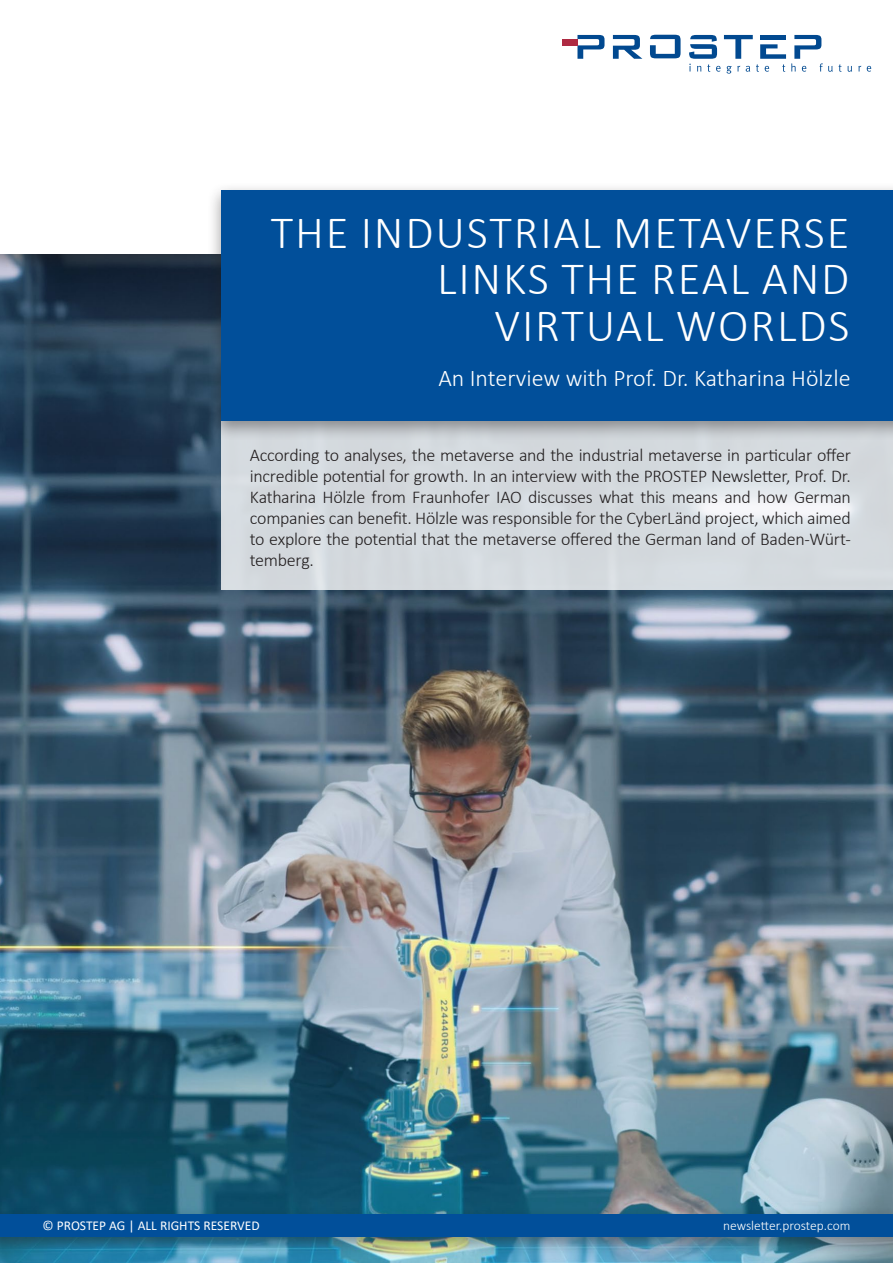
<style>
.page{position:relative;width:893px;height:1263px;background:#fff}
.page>*{position:absolute;margin:0;border:0;box-sizing:border-box;transform-origin:0 0}
.t1{font:300 46.5px/46.5px "Calibri";letter-spacing:.04em;color:#fff;text-align:right}
.t2{font:300 24px "Calibri";color:#fff}
.t3{font:300 18px/21px "Calibri";letter-spacing:-.02em;color:#231f20;text-align:justify}
.t4{font:13.5px "Calibri";color:#fff}
.t5{font:300 13.5px "Calibri";color:#fff}
</style>
<div class="page">
<img style="left:0;top:274px;width:893px;height:989px">
<svg style="left:650px;top:35px;width:31px;height:23px"></svg>
<svg style="left:577px;top:35px;width:27px;height:24px"></svg>
<svg style="left:613px;top:35px;width:29px;height:24px"></svg>
<div style="left:562px;top:39px;width:15px;height:6px;background:#ae2a42"></div>
<svg style="left:839px;top:64px;width:3px;height:8px"></svg>
<svg style="left:848px;top:66px;width:4px;height:6px"></svg>
<svg style="left:858px;top:66px;width:3px;height:6px"></svg>
<svg style="left:867px;top:66px;width:4px;height:6px"></svg>
<svg style="left:689px;top:35px;width:144px;height:39px"></svg>
<hr style="left:760px;top:35px;width:26px;height:4px;background:#014990">
<div style="left:0;top:1206px;width:893px;height:51px;background:#231f20;opacity:.43"></div>
<div style="left:0;top:1214px;width:893px;height:23px;background:#014f9a"></div>
<div style="left:221px;top:403px;width:672px;height:187px;background:#d4dade"></div>
<div style="left:207px;top:182px;width:686px;height:259px;background:#231f20;opacity:.43"></div>
<div style="left:221px;top:190px;width:672px;height:231px;background:#014f9a"></div>
<p class="t1" style="left:271px;top:208px;width:580px">THE INDUSTRIAL METAVERSE<br>LINKS THE REAL AND<br>VIRTUAL WORLDS</p>
<p class="t2" style="left:438px;top:363px;width:414px">An Interview with Prof. Dr. Katharina Hölzle</p>
<p class="t3" style="left:250px;top:444px;width:603px">According to analyses, the metaverse and the industrial metaverse in particular offer incredible potential for growth. In an interview with the PROSTEP Newsletter, Prof. Dr.<br>Katharina Hölzle from Fraunhofer IAO discusses what this means and how German companies can benefit. Hölzle was responsible for the CyberLänd project, which aimed to explore the potential that the metaverse offered the German land of Baden-Würt&shy;temberg.</p>
<p class="t4" style="left:43px;top:1216px;width:219px">© PROSTEP AG | ALL RIGHTS RESERVED</p>
<p class="t5" style="left:723px;top:1217px;width:129px">newsletter.prostep.com</p>
</div>
